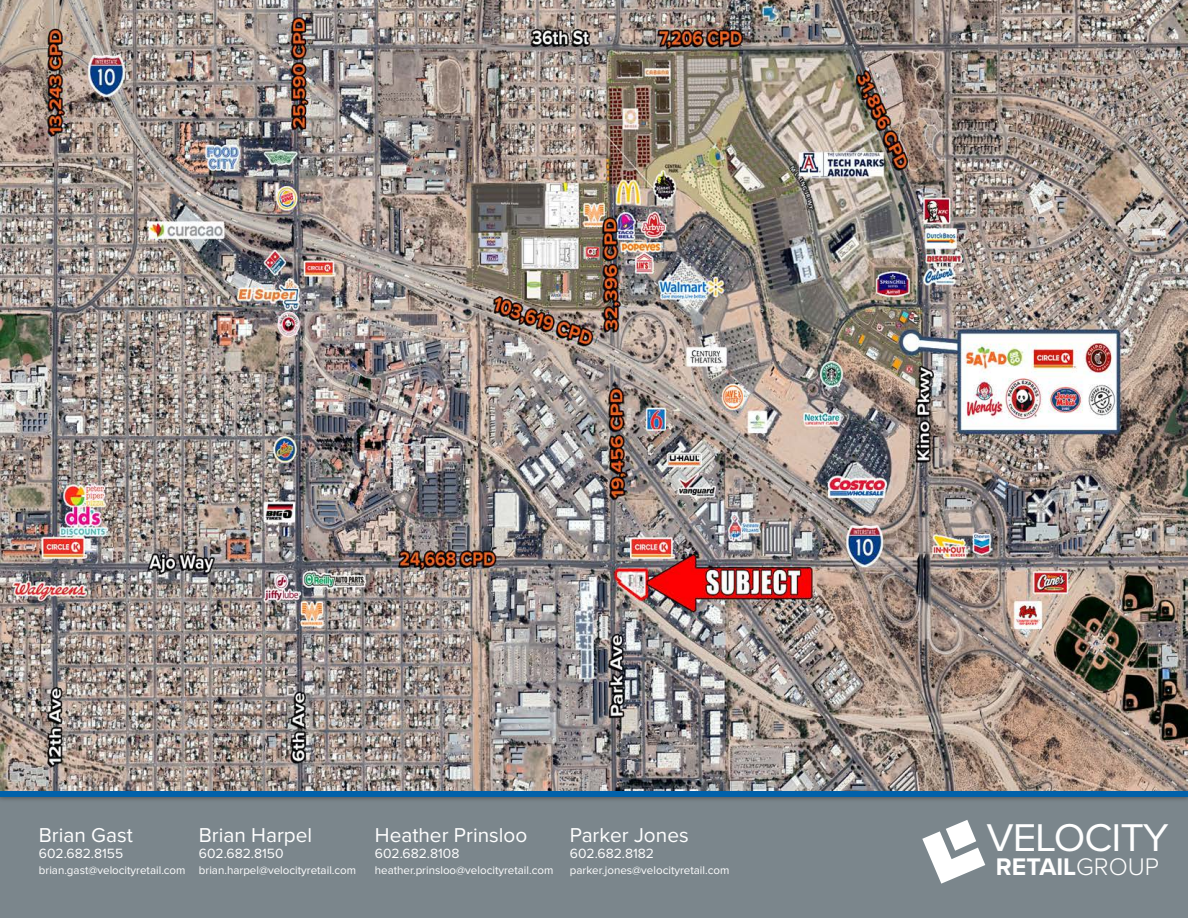
<style>
.page{position:relative;width:1188px;height:918px;background:#fff}
.page>*{position:absolute;margin:0;border:0;box-sizing:border-box;transform-origin:0 0}
.t1{font:40.2px "Proxima Nova";letter-spacing:-.025em;color:#fff}
.t2{font:700 24.9px "Proxima Nova";color:#fff}
.t3{font:20.85px "Proxima Nova";color:#fff}
.t4{font:13.8px "Proxima Nova";color:#fff}
.t5{font:11.55px "Proxima Nova";color:#fff}
.s1{font-weight:300}
</style>
<div class="page">
<div style="left:0;top:797px;width:1188px;height:121px;background:#7b868c"></div>
<div style="left:0;top:786px;width:1188px;height:17px;background:#231f20;opacity:.75"></div>
<div style="left:0;top:792px;width:1188px;height:5px;background:#0161aa"></div>
<svg style="left:922px;top:820px;width:63px;height:64px"></svg>
<img style="left:0;top:0;width:1188px;height:791px">
<h3 class="t3" style="left:39px;top:823px;width:96px">Brian Gast</h3>
<p class="t4" style="left:39px;top:846px;width:86px">602.682.8155</p>
<p class="t5" style="left:39px;top:864px;width:148px">brian.gast@velocityretail.com</p>
<h3 class="t3" style="left:199px;top:823px;width:115px">Brian Harpel</h3>
<p class="t4" style="left:199px;top:846px;width:86px">602.682.8150</p>
<p class="t5" style="left:199px;top:864px;width:159px">brian.harpel@velocityretail.com</p>
<h3 class="t3" style="left:375px;top:823px;width:154px">Heather Prinsloo</h3>
<p class="t4" style="left:375px;top:845px;width:86px">602.682.8108</p>
<p class="t5" style="left:375px;top:864px;width:180px">heather.prinsloo@velocityretail.com</p>
<h3 class="t3" style="left:570px;top:823px;width:120px">Parker Jones</h3>
<p class="t4" style="left:570px;top:845px;width:86px">602.682.8182</p>
<p class="t5" style="left:570px;top:864px;width:161px">parker.jones@velocityretail.com</p>
<h1 class="t1" style="left:986px;top:815px;width:184px">VELOCITY</h1>
<h2 class="t2" style="left:996px;top:852px;width:165px">RETAIL<span class="s1">GROUP</span></h2>
</div>
